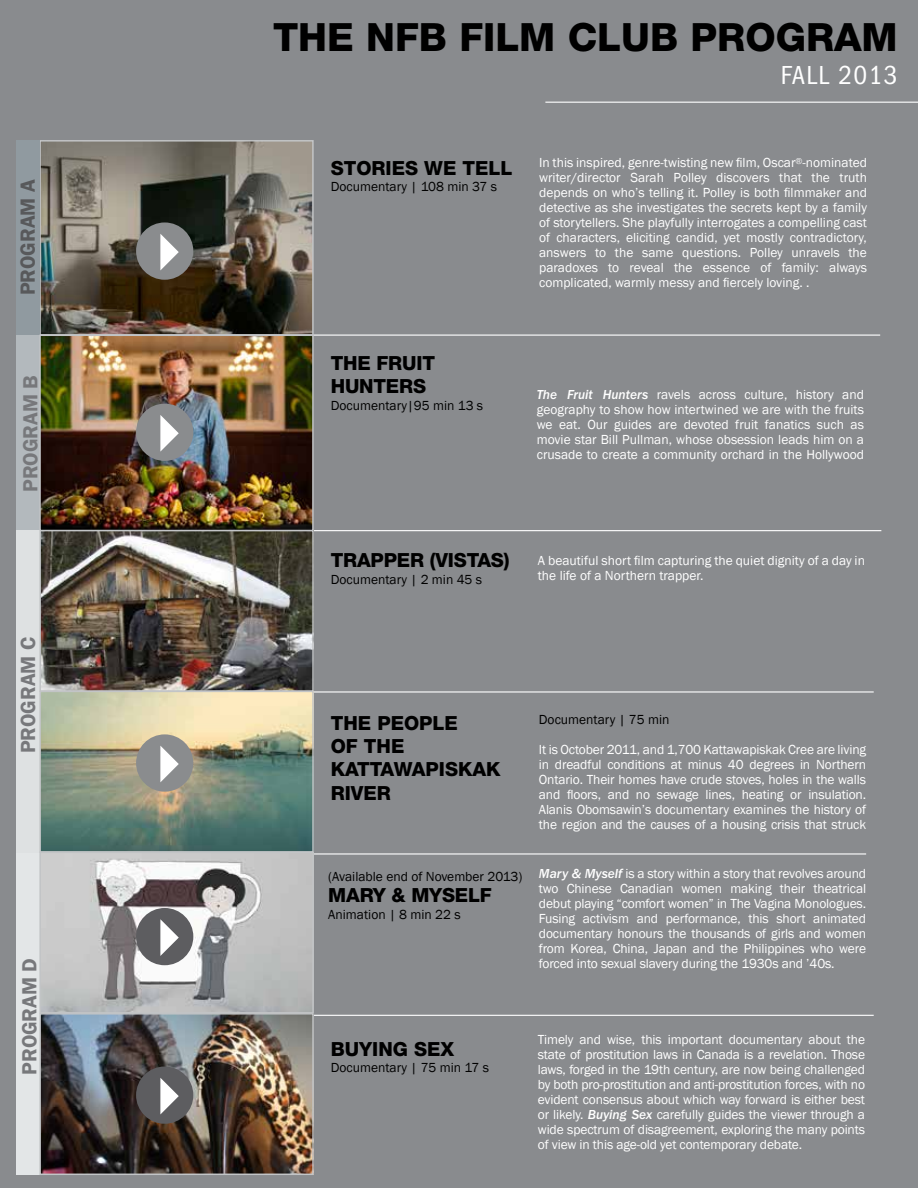
<style>
.page{position:relative;width:918px;height:1188px;background:#898b8e}
.page>*{position:absolute;margin:0;border:0;box-sizing:border-box;transform-origin:0 0}
.t1{font:800 39px "Helvetica Neue";color:#000}
.t2{font:condensed 27px "Franklin Gothic";letter-spacing:.05em;color:#fff}
.t3{font:600 21px "Franklin Gothic";color:#77787b}
.t4{font:600 21px "Franklin Gothic";color:#58595b}
.t5{font:800 19.5px/23.4px "Helvetica Neue";color:#000}
.t6{font:13.5px/15px "Franklin Gothic";letter-spacing:-.01em;color:#fff;text-align:justify}
.t7{font:13.5px "Franklin Gothic";color:#000}
.s1{font-weight:500;font-style:italic}
</style>
<div class="page">
<hr style="left:303px;top:853px;width:563px;height:2px;background:#fff">
<hr style="left:41px;top:530px;width:840px;height:1px;background:#fff">
<hr style="left:40px;top:335px;width:840px;height:1px;background:#fff">
<hr style="left:545px;top:102px;width:373px;height:1px;background:#fff">
<img style="left:42px;top:143px;width:269px;height:1029px">
<div style="left:39px;top:140px;width:275px;height:196px;border:2px solid #c2c4c6"></div>
<div style="left:16px;top:140px;width:23px;height:196px;background:#909aa0"></div>
<div style="left:16px;top:335px;width:23px;height:197px;background:#b3b9bd"></div>
<div style="left:39px;top:335px;width:275px;height:196px;border:2px solid #c2c4c6"></div>
<hr style="left:302px;top:691px;width:572px;height:2px;background:#fff">
<div style="left:16px;top:530px;width:24px;height:323px;background:#dee1e2"></div>
<div style="left:39px;top:530px;width:275px;height:162px;border:2px solid #c2c4c6"></div>
<hr style="left:302px;top:1015px;width:572px;height:1px;background:#fff">
<div style="left:16px;top:853px;width:25px;height:321px;background:#e3e6e7"></div>
<div style="left:39px;top:691px;width:275px;height:162px;border:2px solid #c2c4c6"></div>
<div style="left:39px;top:852px;width:275px;height:162px;border:2px solid #c2c4c6"></div>
<div style="left:39px;top:1013px;width:275px;height:162px;border:2px solid #c2c4c6"></div>
<div style="left:136px;top:222px;width:57px;height:58px;background:#8a8c8e;border-radius:50%"></div>
<svg style="left:160px;top:234px;width:19px;height:36px"></svg>
<div style="left:136px;top:404px;width:57px;height:57px;background:#8a8c8e;border-radius:50%"></div>
<svg style="left:160px;top:415px;width:19px;height:37px"></svg>
<div style="left:136px;top:734px;width:57px;height:58px;background:#8a8c8e;border-radius:50%"></div>
<svg style="left:160px;top:746px;width:19px;height:36px"></svg>
<div style="left:136px;top:1066px;width:57px;height:58px;background:#5d5d60;border-radius:50%"></div>
<svg style="left:160px;top:1078px;width:19px;height:36px"></svg>
<div style="left:136px;top:908px;width:57px;height:57px;background:#5d5d60;border-radius:50%"></div>
<svg style="left:160px;top:919px;width:19px;height:37px"></svg>
<h3 class="t4" style="left:15px;top:295px;width:117px;rotate:-90deg">PROGRAM A</h3>
<h3 class="t3" style="left:18px;top:492px;width:118px;rotate:-90deg">PROGRAM B</h3>
<h3 class="t3" style="left:15px;top:753px;width:118px;rotate:-90deg">PROGRAM C</h3>
<h3 class="t3" style="left:17px;top:1075px;width:118px;rotate:-90deg">PROGRAM D</h3>
<h1 class="t1" style="left:273px;top:14px;width:626px">THE NFB FILM CLUB PROGRAM</h1>
<h2 class="t2" style="left:781px;top:60px;width:118px">fall 2013</h2>
<h3 class="t5" style="left:331px;top:157px;width:183px">STORIES WE TELL</h3>
<p class="t7" style="left:331px;top:179px;width:168px">Documentary | 108 min 37 s</p>
<p class="t6" style="left:539px;top:156px;width:329px">In this inspired, genre-twisting new film, Oscar<sup>®</sup>-nominated writer/director Sarah Polley discovers that the truth depends on who’s telling it. Polley is both filmmaker and detective as she investigates the secrets kept by a family of storytellers. She playfully interrogates a compelling cast of characters, eliciting candid, yet mostly contradictory, answers to the same questions. Polley unravels the paradoxes to reveal the essence of family: always complicated, warmly messy and fiercely loving. .</p>
<h3 class="t5" style="left:331px;top:351px;width:106px">THE FRUIT<br>HUNTERS</h3>
<p class="t7" style="left:331px;top:397px;width:154px">Documentary|95 min 13 s</p>
<p class="t6" style="left:537px;top:387px;width:329px"><span class="s1">The Fruit Hunters</span> ravels across culture, history and geography to show how intertwined we are with the fruits we eat. Our guides are devoted fruit fanatics such as movie star Bill Pullman, whose obsession leads him on a crusade to create a community orchard in the Hollywood</p>
<h3 class="t5" style="left:331px;top:549px;width:180px">TRAPP ER (VISTAS)</h3>
<p class="t7" style="left:331px;top:571px;width:153px">Documentary | 2 min 45 s</p>
<p class="t6" style="left:538px;top:553px;width:329px">A beautiful short film capturing the quiet dignity of a day in the life of a Northern trapper.</p>
<h3 class="t5" style="left:331px;top:711px;width:170px">THE PEOPLE<br>OF THE<br>KATTAWAPISKAK<br>RIVER</h3>
<p class="t7" style="left:539px;top:711px;width:132px">Documentary | 75 min</p>
<p class="t6" style="left:539px;top:742px;width:329px">It is October 2011, and 1,700 Kattawapiskak Cree are living in dreadful conditions at minus 40 degrees in Northern Ontario. Their homes have crude stoves, holes in the walls and floors, and no sewage lines, heating or insulation.<br>Alanis Obomsawin’s documentary examines the history of the region and the causes of a housing crisis that struck</p>
<p class="t7" style="left:328px;top:868px;width:196px">(Available end of November 2013)</p>
<h3 class="t5" style="left:328px;top:884px;width:165px">MARY &amp; MYSELF</h3>
<p class="t7" style="left:328px;top:906px;width:134px">Animation | 8 min 22 s</p>
<p class="t6" style="left:539px;top:866px;width:329px"><span class="s1">Mary &amp; Myself</span> is a story within a story that revolves around two Chinese Canadian women making their theatrical debut playing “comfort women” in The Vagina Monologues.<br>Fusing activism and performance, this short animated documentary honours the thousands of girls and women from Korea, China, Japan and the Philippines who were forced into sexual slavery during the 1930s and ’40s.</p>
<h3 class="t5" style="left:331px;top:1037px;width:125px">BUYING SEX</h3>
<p class="t7" style="left:331px;top:1059px;width:160px">Documentary | 75 min 17 s</p>
<p class="t6" style="left:538px;top:1032px;width:329px">Timely and wise, this important documentary about the state of prostitution laws in Canada is a revelation. Those laws, forged in the 19th century, are now being challenged by both pro-prostitution and anti-prostitution forces, with no evident consensus about which way forward is either best or likely. <span class="s1">Buying Sex</span> carefully guides the viewer through a wide spectrum of disagreement, exploring the many points of view in this age-old yet contemporary debate.</p>
</div>
